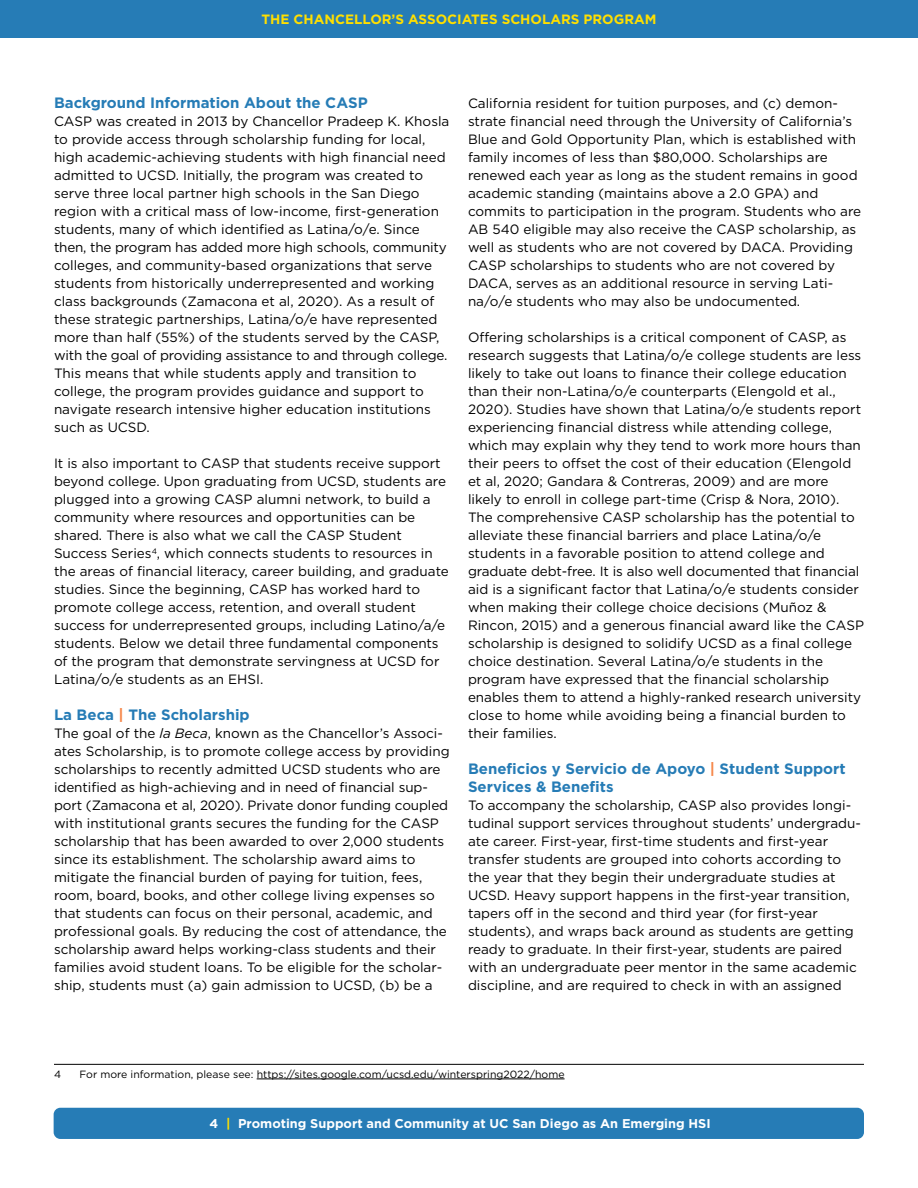
<style>
.page{position:relative;width:918px;height:1188px;background:#fff}
.page>*{position:absolute;margin:0;border:0;box-sizing:border-box;transform-origin:0 0}
.t1{font:700 15px/18px "Gotham";color:#267cb6}
.t2{font:13.5px/18px "Gotham";color:#000}
.t3{font:700 13.5px "Gotham";color:#ffdf00}
.t4{font:700 12.75px "Gotham";color:#fff}
.t5{font:10.5px "Gotham";color:#000}
.s1{color:#f68648}
.s2{font-style:italic}
.s3{color:#ffdf00}
</style>
<div class="page">
<div style="left:54px;top:1108px;width:810px;height:31px;background:#267cb6;border-radius:7px"></div>
<div style="left:0;top:0;width:918px;height:38px;background:#267cb6"></div>
<hr style="left:54px;top:1064px;width:810px;height:1px;background:#000">
<hr style="left:257px;top:1079px;width:308px;height:1px;background:#000">
<p class="t3" style="left:262px;top:11px;width:396px">THE CHANCELLOR’S ASSOCIATES SCHOLARS PROGRAM</p>
<p class="t1" style="left:54px;top:94px;width:315px">Background Information About the CASP</p>
<p class="t2" style="left:54px;top:112px;width:397px">CASP was created in 2013 by Chancellor Pradeep K. Khosla to provide access through scholarship funding for local, high academic-achieving students with high financial need admitted to UCSD. Initially, the program was created to serve three local partner high schools in the San Diego region with a critical mass of low-income, first-generation students, many of which identified as Latina/o/e. Since then, the program has added more high schools, community colleges, and community-based organizations that serve students from historically underrepresented and working class backgrounds (Zamacona et al, 2020). As a result of these strategic partnerships, Latina/o/e have represented more than half (55%) of the students served by the CASP, with the goal of providing assistance to and through college.<br>This means that while students apply and transition to college, the program provides guidance and support to navigate research intensive higher education institutions such as UCSD.</p>
<p class="t2" style="left:54px;top:454px;width:396px">It is also important to CASP that students receive support beyond college. Upon graduating from UCSD, students are plugged into a growing CASP alumni network, to build a community where resources and opportunities can be shared. There is also what we call the CASP Student Success Series<sup>4</sup>, which connects students to resources in the areas of financial literacy, career building, and graduate studies. Since the beginning, CASP has worked hard to promote college access, retention, and overall student success for underrepresented groups, including Latino/a/e students. Below we detail three fundamental components of the program that demonstrate servingness at UCSD for Latina/o/e students as an EHSI.</p>
<p class="t1" style="left:54px;top:706px;width:197px">La Beca <span class="s1">|</span> The Scholarship</p>
<p class="t2" style="left:54px;top:724px;width:397px">The goal of the <span class="s2">la Beca</span>, known as the Chancellor’s Associ&shy;ates Scholarship, is to promote college access by providing scholarships to recently admitted UCSD students who are identified as high-achieving and in need of financial sup&shy;port (Zamacona et al, 2020). Private donor funding coupled with institutional grants secures the funding for the CASP scholarship that has been awarded to over 2,000 students since its establishment. The scholarship award aims to mitigate the financial burden of paying for tuition, fees, room, board, books, and other college living expenses so that students can focus on their personal, academic, and professional goals. By reducing the cost of attendance, the scholarship award helps working-class students and their families avoid student loans. To be eligible for the scholar&shy;ship, students must (a) gain admission to UCSD, (b) be a</p>
<p class="t2" style="left:468px;top:94px;width:395px">California resident for tuition purposes, and (c) demon&shy;strate financial need through the University of California’s Blue and Gold Opportunity Plan, which is established with family incomes of less than $80,000. Scholarships are renewed each year as long as the student remains in good academic standing (maintains above a 2.0 GPA) and commits to participation in the program. Students who are AB 540 eligible may also receive the CASP scholarship, as well as students who are not covered by DACA. Providing CASP scholarships to students who are not covered by DACA, serves as an additional resource in serving Lati&shy;na/o/e students who may also be undocumented.</p>
<p class="t2" style="left:468px;top:328px;width:398px">Offering scholarships is a critical component of CASP, as research suggests that Latina/o/e college students are less likely to take out loans to finance their college education than their non-Latina/o/e counterparts (Elengold et al., 2020). Studies have shown that Latina/o/e students report experiencing financial distress while attending college, which may explain why they tend to work more hours than their peers to offset the cost of their education (Elengold et al, 2020; Gandara &amp; Contreras, 2009) and are more likely to enroll in college part-time (Crisp &amp; Nora, 2010).<br>The comprehensive CASP scholarship has the potential to alleviate these financial barriers and place Latina/o/e students in a favorable position to attend college and graduate debt-free. It is also well documented that financial aid is a significant factor that Latina/o/e students consider when making their college choice decisions (Muñoz &amp; Rincon, 2015) and a generous financial award like the CASP scholarship is designed to solidify UCSD as a final college choice destination. Several Latina/o/e students in the program have expressed that the financial scholarship enables them to attend a highly-ranked research university close to home while avoiding being a financial burden to their families.</p>
<p class="t1" style="left:468px;top:760px;width:379px">Beneficios y Servicio de Apoyo <span class="s1">|</span> Student Support<br>Services &amp; Benefits</p>
<p class="t2" style="left:468px;top:796px;width:395px">To accompany the scholarship, CASP also provides longi&shy;tudinal support services throughout students’ undergradu&shy;ate career. First-year, first-time students and first-year transfer students are grouped into cohorts according to the year that they begin their undergraduate studies at UCSD. Heavy support happens in the first-year transition, tapers off in the second and third year (for first-year students), and wraps back around as students are getting ready to graduate. In their first-year, students are paired with an undergraduate peer mentor in the same academic discipline, and are required to check in with an assigned</p>
<p class="t5" style="left:54px;top:1067px;width:9px">4</p>
<p class="t5" style="left:80px;top:1067px;width:487px">For more information, please see: https://sites.google.com/ucsd.edu/winterspring2022/home</p>
<p class="t4" style="left:210px;top:1115px;width:503px">4 <span class="s3">|</span> Promoting Support and Community at UC San Diego as An Emerging HSI</p>
</div>
